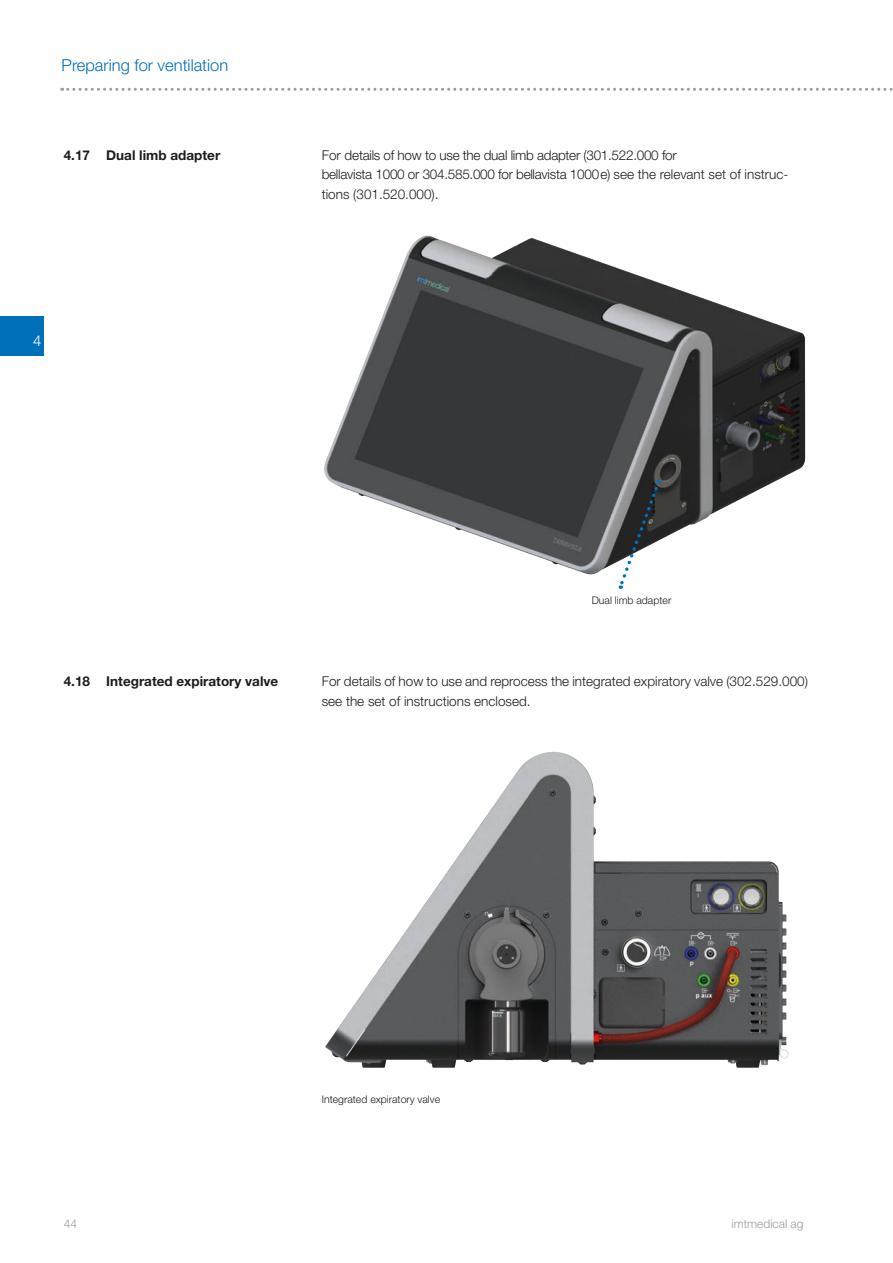
<style>
.page{position:relative;width:893px;height:1263px;background:#fff}
.page>*{position:absolute;margin:0;border:0;box-sizing:border-box;transform-origin:0 0}
.t1{font:300 16.5px "Helvetica Neue LT Pro";color:#0070ba}
.t2{font:300 15px "Helvetica Neue LT Pro";color:#fff}
.t3{font:300 13.5px/19.5px "Helvetica Neue LT Pro";letter-spacing:-.02em;color:#1d1d1b}
.t4{font:300 13.5px/19.5px "Helvetica Neue LT Pro";color:#1d1d1b}
.t5{font:700 13.5px "Helvetica Neue LT Pro";color:#1d1d1b}
.t6{font:300 12px "Helvetica Neue LT Pro";color:#9d9d9d}
.t7{font:300 10.5px "Helvetica Neue LT Pro";color:#1d1d1b}
</style>
<div class="page">
<svg style="left:62px;top:88px;width:831px;height:3px"></svg>
<div style="left:0;top:316px;width:44px;height:39px;background:#0070ba"></div>
<img style="left:324px;top:235px;width:482px;height:340px">
<svg style="left:617px;top:480px;width:44px;height:109px"></svg>
<img style="left:325px;top:751px;width:464px;height:317px">
<p class="t1" style="left:62px;top:55px;width:168px">Preparing for ventilation</p>
<p class="t5" style="left:64px;top:146px;width:158px">4.17 Dual limb adapter</p>
<p class="t2" style="left:33px;top:332px;width:10px">4</p>
<p class="t3" style="left:322px;top:145px;width:468px">For details of how to use the dual limb adapter (301.522.000 for<br>bellavista 1000 or 304.585.000 for bellavista 1000e) see the relevant set of instruc&shy;tions (301.520.000).</p>
<p class="t5" style="left:64px;top:673px;width:216px">4.18 Integrated expiratory valve</p>
<p class="t7" style="left:592px;top:594px;width:81px">Dual limb adapter</p>
<p class="t4" style="left:322px;top:671px;width:488px">For details of how to use and reprocess the integrated expiratory valve (302.529.000) see the set of instructions enclosed.</p>
<p class="t7" style="left:322px;top:1093px;width:120px">Integrated expiratory valve</p>
<p class="t6" style="left:64px;top:1217px;width:15px">44</p>
<p class="t6" style="left:731px;top:1217px;width:74px">imtmedical ag</p>
</div>
